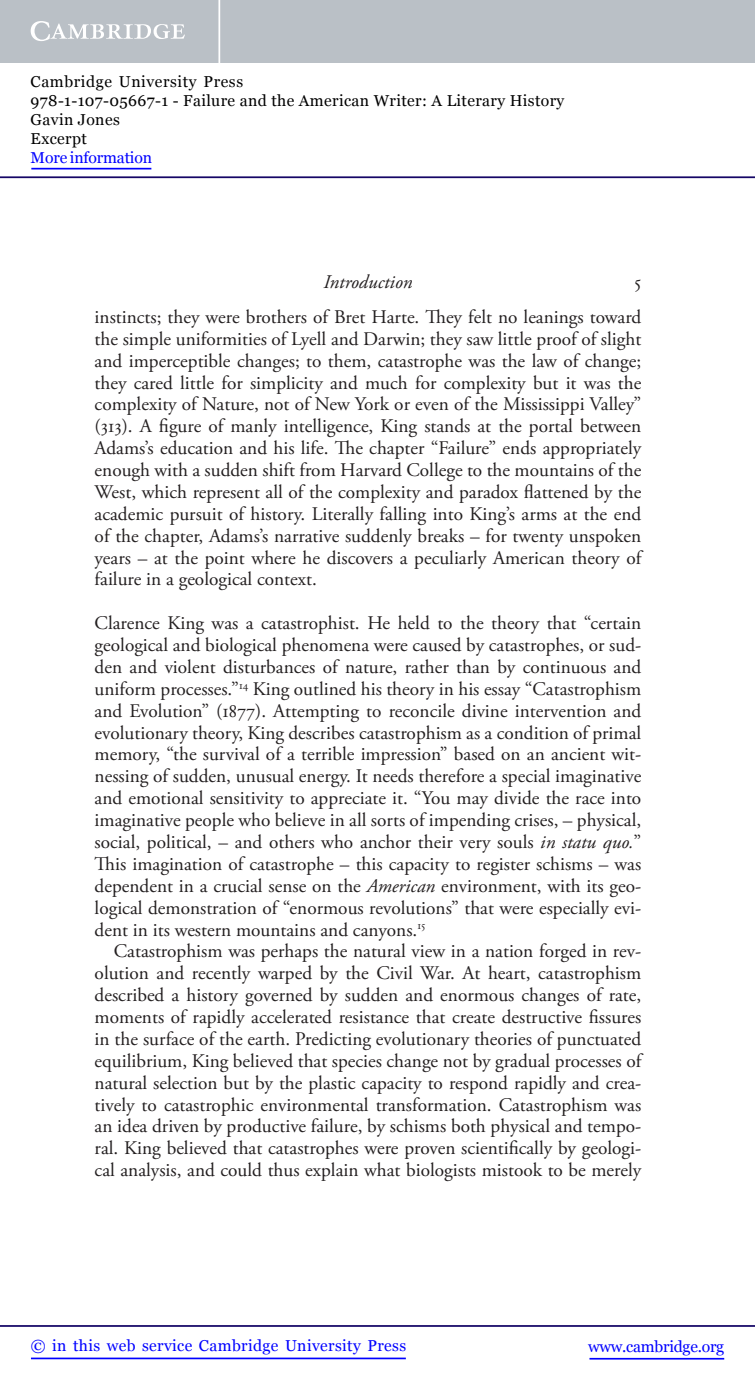
<style>
.page{position:relative;width:755px;height:1385px;background:#fff}
.page>*{position:absolute;margin:0;border:0;box-sizing:border-box;transform-origin:0 0}
.t1{font:19.25px/21.9px "Adobe Garamond Pro";color:#231f20;text-align:justify}
.t2{font:italic 19.25px "Adobe Garamond Pro";color:#231f20}
.t3{font:15.75px/18.9px "Georgia";letter-spacing:.025em;color:#000}
.t4{font:15.75px "Georgia";letter-spacing:.025em;color:#00f}
.t5{font:15.75px "Georgia";letter-spacing:-.015em;color:#00f}
.t6{font:15.75px "Georgia";letter-spacing:-.01em;color:#00f}
.s1{font-style:italic}
</style>
<div class="page">
<hr style="left:589px;top:1358px;width:134px;height:1px;background:#00f">
<hr style="left:0;top:1325px;width:754px;height:2px;background:#150666">
<hr style="left:31px;top:1357px;width:374px;height:2px;background:#00f">
<div style="left:0;top:0;width:754px;height:63px;background:#bac0c6"></div>
<svg style="left:31px;top:21px;width:154px;height:20px"></svg>
<hr style="left:218px;top:0;width:2px;height:63px;background:#fff">
<hr style="left:0;top:176px;width:754px;height:2px;background:#150666">
<hr style="left:31px;top:168px;width:120px;height:1px;background:#00f">
<p class="t3" style="left:31px;top:72px;width:535px">Cambridge University Press<br>978-1-107-05667-1 - Failure and the American Writer: A Literary History<br>Gavin Jones<br>Excerpt</p>
<p class="t6" style="left:31px;top:148px;width:123px">More information</p>
<p class="t2" style="left:323px;top:274px;width:90px">Introduction</p>
<p class="t1" style="left:95px;top:266px;width:547px;line-height:35px;text-align:right">5<br>instincts; they were brothers of Bret Harte. They felt no leanings toward</p>
<p class="t1" style="left:95px;top:329px;width:548px">the simple uniformities of Lyell and Darwin; they saw little proof of slight and imperceptible changes; to them, catastrophe was the law of change; they cared little for simplicity and much for complexity but it was the complexity of Nature, not of New York or even of the Mississippi Valley” (313). A figure of manly intelligence, King stands at the portal between Adams’s education and his life. The chapter “Failure” ends appropriately enough with a sudden shift from Harvard College to the mountains of the West , which represent all of the complexity and paradox flattened by the academic pursuit of history. Literally falling into King’s arms at the end of the chapter, Adams’s narrative suddenly breaks – for twenty unspoken years – at the point where he discovers a peculiarly American theory of failure in a geological context.</p>
<p class="t1" style="left:95px;top:614px;width:548px">Clarence King was a catastrophist. He held to the theory that “certain geological and biological phenomena were caused by catastrophes , or sud&shy;den and violent disturbances of nature, rather than by continuous and uniform processes.” <sup>14</sup> King outlined his theory in his essay “Catastrophism and Evolution” (1877). Attempting to reconcile divine intervention and evolutionary theory, King describes catastrophism as a condition of primal memory, “the survival of a terrible impression” based on an ancient wit&shy;nessing of sudden, unusual energy. It needs therefore a special imaginative and emotional sensitivity to appreciate it. “You may divide the race into imaginative people who believe in all sorts of impending crises, – physical, social, political, – and others who anchor their very souls <span class="s1">in statu quo.</span> ” This imagination of catastrophe – this capacity to register schisms – was dependent in a crucial sense on the <span class="s1">American</span> environment, with its geo&shy;logical demonstration of “enormous revolutions” that were especially evi&shy;dent in its western mountains and canyons. <sup>15</sup></p>
<p class="t1" style="left:95px;top:942px;width:548px;text-indent:19px">Catastrophism was perhaps the natural view in a nation forged in rev&shy;olution and recently warped by the Civil War. At heart, catastrophism described a history governed by sudden and enormous changes of rate, moments of rapidly accelerated resistance that create destructive fissures in the surface of the earth. Predicting evolutionary theories of punctuated equilibrium, King believed that species change not by gradual processes of natural selection but by the plastic capacity to respond rapidly and crea&shy;tively to catastrophic environmental transformation. Catastrophism was an idea driven by productive failure, by schisms both physical and tempo&shy;ral. King believed that catastrophes were proven scientifically by geologi&shy;cal analysis, and could thus explain what biologists mistook to be merely</p>
<p class="t4" style="left:31px;top:1337px;width:376px">© in this web service Cambridge University Press</p>
<p class="t5" style="left:587px;top:1337px;width:137px">www.cambridge.org</p>
</div>
